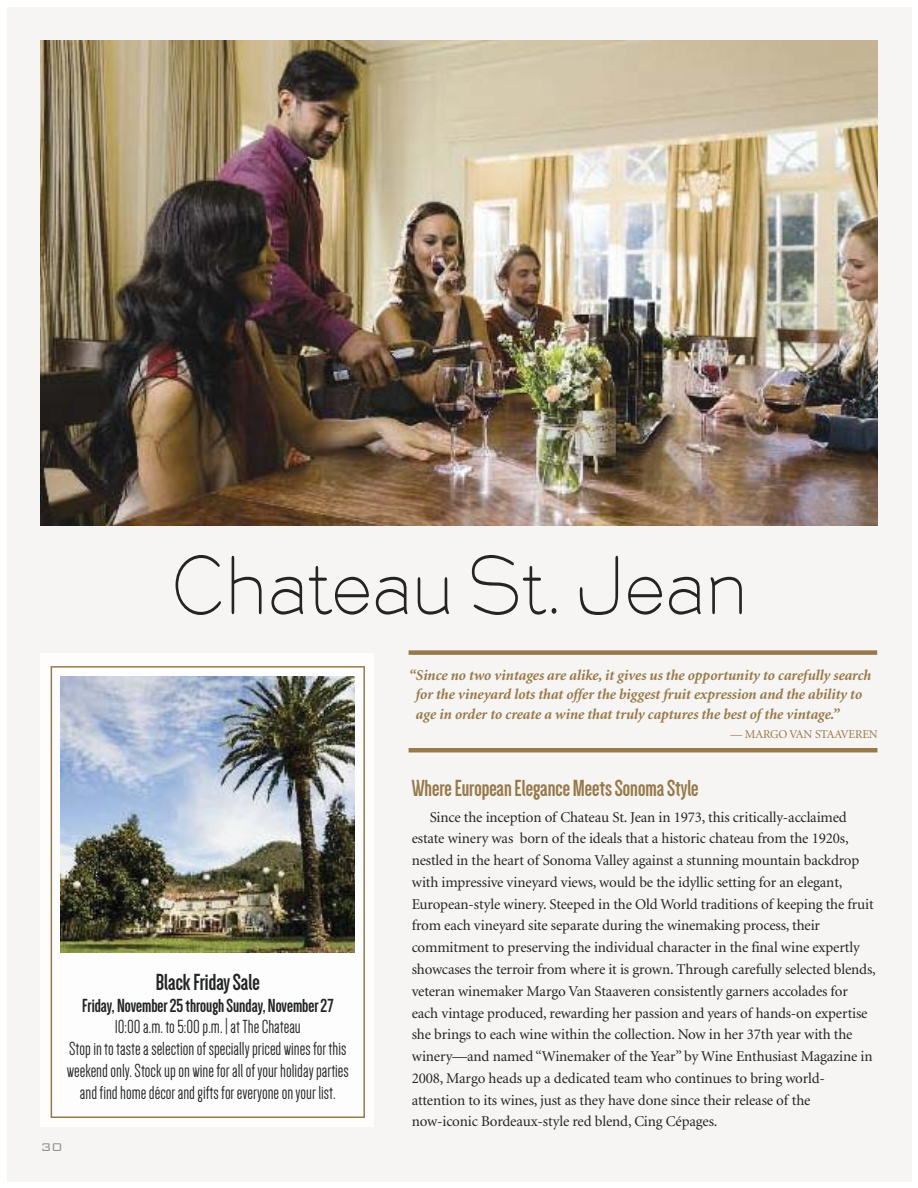
<style>
.page{position:relative;width:918px;height:1188px;background:#fff}
.page>*{position:absolute;margin:0;border:0;box-sizing:border-box;transform-origin:0 0}
.t1{font:84px "AT Burin Sans";letter-spacing:.01em;color:#232424;scale:.85 1}
.t2{font:700 24px "Dense";color:#977a4b}
.t3{font:700 24px "Dense";color:#232424}
.t4{font:19.5px/21.8px "Dense";color:#232424;text-align:center}
.t5{font:700 19.5px "Dense";color:#232424}
.t6{font:15px/21.8px "Minion";letter-spacing:-.01em;color:#232424}
.t7{font:italic 700 15px/19.5px "Minion";letter-spacing:-.01em;color:#977a4b}
.t8{font:300 15px "Bank Gothic";color:#929292}
.t9{font:12px "Minion";letter-spacing:-.01em;color:#977a4b}
</style>
<div class="page">
<div style="left:7px;top:7px;width:904px;height:1174px;background:#f7f5f3"></div>
<img style="left:40px;top:40px;width:838px;height:485px">
<div style="left:40px;top:654px;width:334px;height:473px;background:#fdfdfd"></div>
<hr style="left:409px;top:748px;width:469px;height:4px;background:#977a4b">
<div style="left:409px;top:650px;width:468px;height:5px;background:#977a4b"></div>
<svg style="left:51px;top:666px;width:314px;height:452px"></svg>
<img style="left:61px;top:677px;width:293px;height:275px">
<h1 class="t1" style="left:171px;top:538px;width:679px">Chateau St. Jean</h1>
<h2 class="t3" style="left:156px;top:975px;width:105px">Black Friday Sale</h2>
<h3 class="t5" style="left:82px;top:999px;width:253px">Friday, November 25 through Sunday, November 27</h3>
<h3 class="t4" style="left:67px;top:1018px;width:284px">10:00 a.m. to 5:00 p.m. | at The Chateau<br>Stop in to taste a selection of specially priced wines for this weekend only. Stock up on wine for all of your holiday parties and find home décor and gifts for everyone on your list.</h3>
<p class="t8" style="left:40px;top:1137px;width:24px">30</p>
<p class="t7" style="left:415px;top:667px;width:457px;text-indent:-7px">“Since no two vintages are alike, it gives us the opportunity to carefully search for the vineyard lots that offer the biggest fruit expression and the ability to age in order to create a wine that truly captures the best of the vintage.”</p>
<p class="t9" style="left:730px;top:730px;width:149px">— MARGO VAN STAAVEREN</p>
<h2 class="t2" style="left:412px;top:780px;width:288px">Where European Elegance Meets Sonoma Style</h2>
<p class="t6" style="left:412px;top:807px;width:466px;text-indent:18px">Since the inception of Chateau St. Jean in 1973, this critically-acclaimed estate winery was born of the ideals that a historic chateau from the 1920s, nestled in the heart of Sonoma Valley against a stunning mountain backdrop with impressive vineyard views, would be the idyllic setting for an elegant, European-style winery. Steeped in the Old World traditions of keeping the fruit from each vineyard site separate during the winemaking process, their commitment to preserving the individual character in the final wine expertly showcases the terroir from where it is grown. Through carefully selected blends, veteran winemaker Margo Van Staaveren consistently garners accolades for each vintage produced, rewarding her passion and years of hands-on expertise she brings to each wine within the collection. Now in her 37th year with the winery—and named “Winemaker of the Year” by Wine Enthusiast Magazine in 2008, Margo heads up a dedicated team who continues to bring world&shy;attention to its wines, just as they have done since their release of the now-iconic Bordeaux-style red blend, Cing Cépages.</p>
</div>
